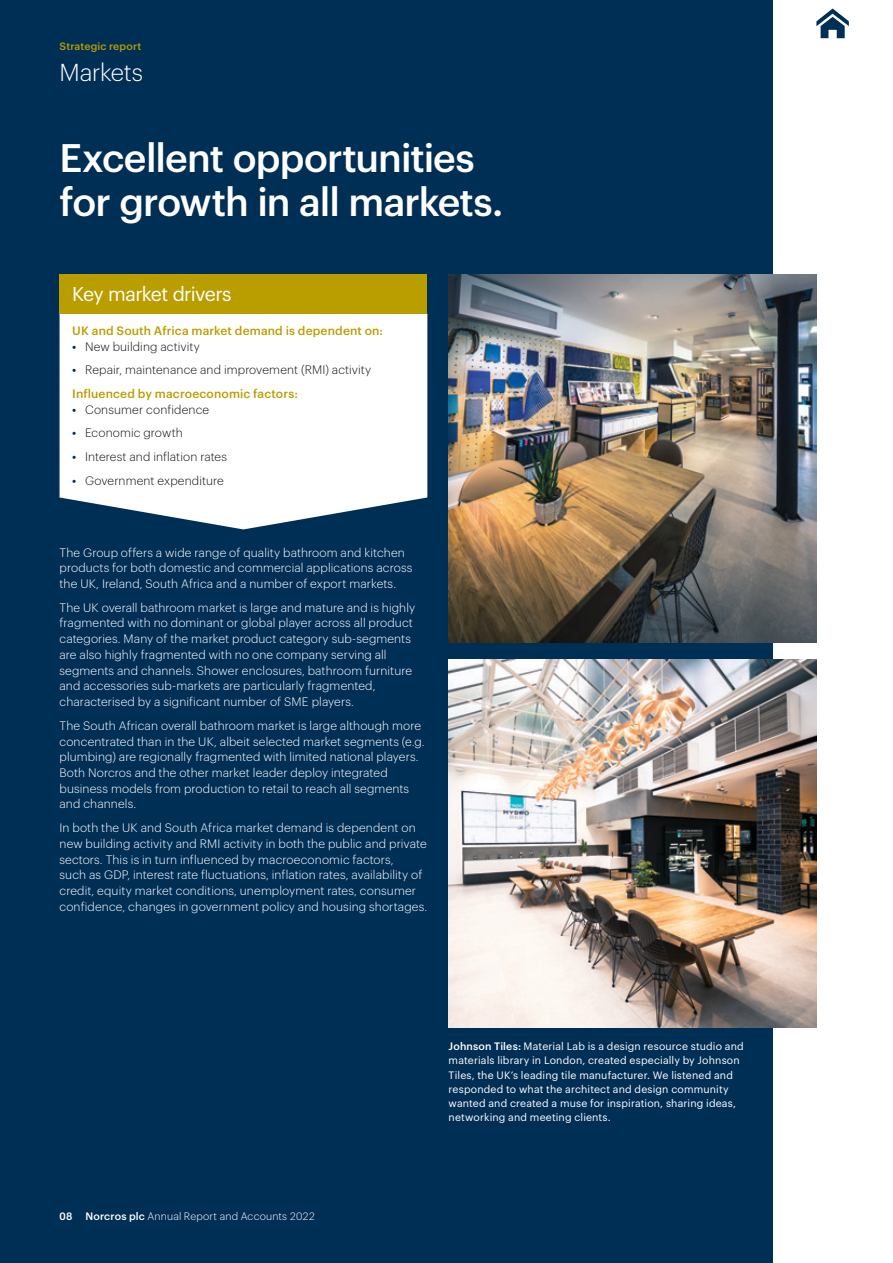
<style>
.page{position:relative;width:893px;height:1263px;background:#fff}
.page>*{position:absolute;margin:0;border:0;box-sizing:border-box;transform-origin:0 0}
.t1{font:500 39px/43.5px "Graphik";letter-spacing:-.025em;color:#fff}
.t2{font:300 24px "Graphik";letter-spacing:-.015em;color:#fff}
.t3{font:19.5px "Graphik";letter-spacing:-.035em;color:#fff}
.t4{font:300 12px/15.8px "Graphik";letter-spacing:.01em;color:#fff}
.t5{font:300 12px/23.7px "Graphik";letter-spacing:.01em;color:#131413}
.t6{font:500 12px "Graphik";letter-spacing:.01em;color:#ba9e00}
.t7{font:10.5px/14.2px "Graphik";letter-spacing:.015em;color:#fff}
.t8{font:300 10.5px "Graphik";letter-spacing:.015em;color:#fff}
.t9{font:500 10.5px "Graphik";letter-spacing:.01em;color:#ba9e00}
.s1{font-weight:500;color:#002f56}
.s2{font-weight:500;color:#ba9e00}
.s3{font-weight:500}
</style>
<div class="page">
<div style="left:0;top:0;width:773px;height:1263px;background:#002f56"></div>
<svg style="left:60px;top:314px;width:367px;height:215px;background:#edf0f3"></svg>
<div style="left:60px;top:274px;width:367px;height:40px;background:#ba9e00"></div>
<img style="left:449px;top:274px;width:367px;height:368px">
<img style="left:449px;top:659px;width:367px;height:368px">
<svg style="left:816px;top:9px;width:33px;height:29px"></svg>
<p class="t9" style="left:60px;top:38px;width:83px">Strategic report</p>
<h2 class="t2" style="left:60px;top:55px;width:85px">Markets</h2>
<h1 class="t1" style="left:60px;top:133px;width:445px">Excellent opportunities for growth in all markets.</h1>
<h3 class="t3" style="left:72px;top:279px;width:161px">Key market drivers</h3>
<p class="t6" style="left:72px;top:322px;width:312px">UK and South Africa market demand is dependent on:</p>
<p class="t5" style="left:72px;top:334px;width:129px"><span class="s1">•</span> New building activity</p>
<p class="t5" style="left:72px;top:357px;width:301px"><span class="s1">•</span> Repair, maintenance and improvement (RMI) activity<br><span class="s2">Influenced by macroeconomic factors:</span></p>
<p class="t5" style="left:72px;top:397px;width:138px"><span class="s1">•</span> Consumer confidence</p>
<p class="t5" style="left:72px;top:420px;width:112px"><span class="s1">•</span> Economic growth</p>
<p class="t5" style="left:72px;top:444px;width:156px"><span class="s1">•</span> Interest and inflation rates</p>
<p class="t5" style="left:72px;top:468px;width:153px"><span class="s1">•</span> Government expenditure</p>
<p class="t4" style="left:60px;top:543px;width:354px">The Group offers a wide range of quality bathroom and kitchen products for both domestic and commercial applications across the UK, Ireland, South Africa and a number of export markets.</p>
<p class="t4" style="left:60px;top:598px;width:357px">The UK overall bathroom market is large and mature and is highly fragmented with no dominant or global player across all product categories. Many of the market product category sub-segments are also highly fragmented with no one company serving all segments and channels. Shower enclosures, bathroom furniture and accessories sub-markets are particularly fragmented, characterised by a significant number of SME players.</p>
<p class="t4" style="left:60px;top:717px;width:367px">The South African overall bathroom market is large although more concentrated than in the UK, albeit selected market segments (e.g. plumbing) are regionally fragmented with limited national players.<br>Both Norcros and the other market leader deploy integrated business models from production to retail to reach all segments and channels.</p>
<p class="t4" style="left:60px;top:819px;width:369px">In both the UK and South Africa market demand is dependent on new building activity and RMI activity in both the public and private sectors. This is in turn influenced by macroeconomic factors,<br>such as GDP, interest rate fluctuations, inflation rates, availability of credit, equity market conditions, unemployment rates, consumer confidence, changes in government policy and housing shortages.</p>
<p class="t8" style="left:60px;top:1209px;width:257px"><span class="s3">08 Norcros plc</span> Annual Report and Accounts 2022</p>
<p class="t7" style="left:449px;top:1038px;width:297px"><span class="s3">Johnson Tiles:</span> Material Lab is a design resource studio and materials library in London, created especially by Johnson Tiles, the UK’s leading tile manufacturer. We listened and responded to what the architect and design community wanted and created a muse for inspiration, sharing ideas, networking and meeting clients.</p>
</div>
